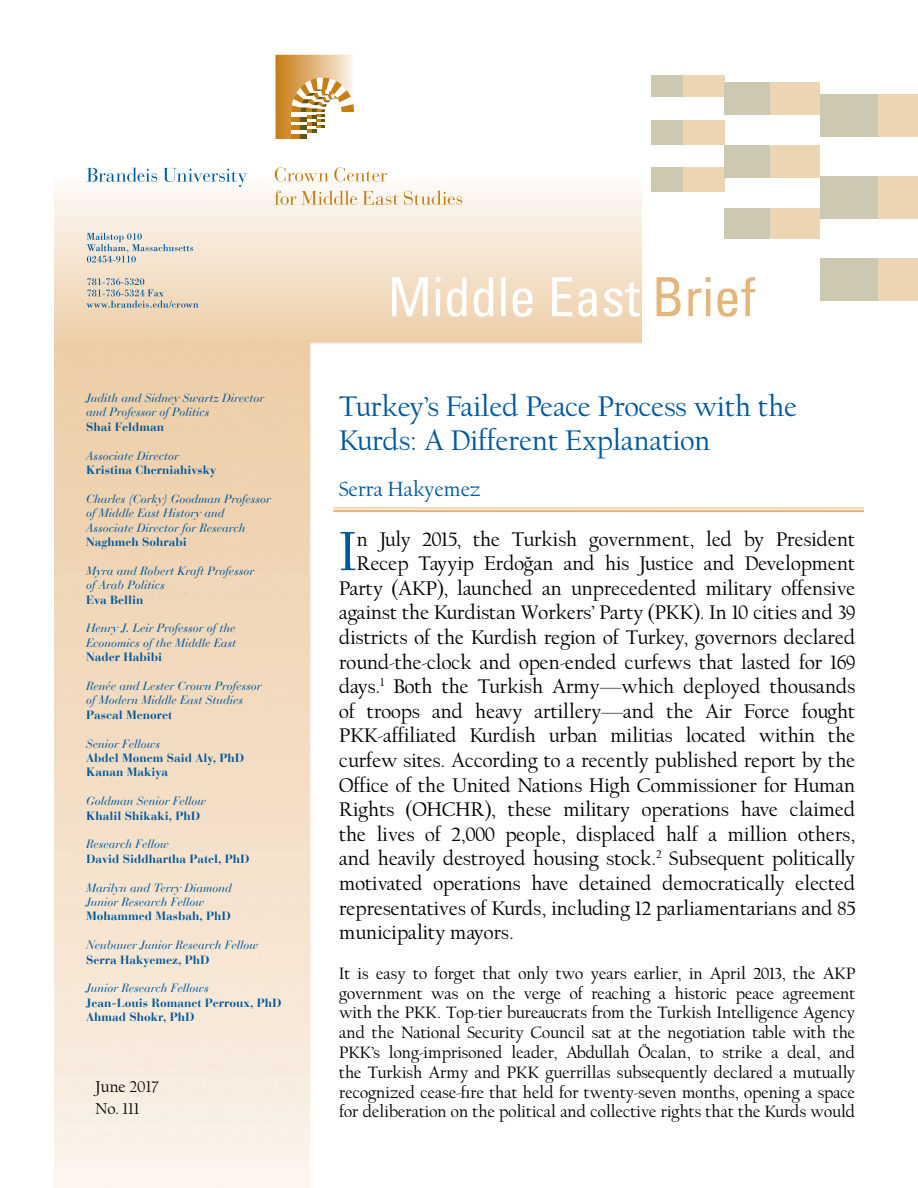
<style>
.page{position:relative;width:918px;height:1188px;background:#fff}
.page>*{position:absolute;margin:0;border:0;box-sizing:border-box;transform-origin:0 0}
.t1{font:60.6px "LTC Californian MEB Text text";color:#00589c}
.t2{font:31.05px/34.5px "LTC Californian MEB Text text";color:#00589c}
.t3{font:22.5px "LTC Californian MEB Text text";color:#00589c}
.t4{font:21.6px "LTC Californian MEB Text text";color:#000}
.t5{font:18px/19.8px "LTC Californian MEB Text text";color:#000;text-align:justify}
.t6{font:16.5px/21.6px "Californian FB";color:#000}
.t7{font:italic 12px/14.4px "Bauer Bodoni";color:#00589c}
.t8{font:700 12px/14.4px "Bauer Bodoni";color:#00589c}
</style>
<div class="page">
<img style="left:55px;top:168px;width:586px;height:1020px">
<svg style="left:652px;top:75px;width:266px;height:227px"></svg>
<svg style="left:275px;top:55px;width:79px;height:84px"></svg>
<div style="left:707px;top:239px;width:120px;height:15px;background:#fff"></div>
<svg style="left:275px;top:167px;width:112px;height:15px"></svg>
<svg style="left:274px;top:190px;width:188px;height:15px"></svg>
<svg style="left:392px;top:277px;width:48px;height:39px"></svg>
<svg style="left:447px;top:277px;width:46px;height:40px"></svg>
<svg style="left:501px;top:277px;width:32px;height:40px"></svg>
<svg style="left:552px;top:277px;width:88px;height:40px"></svg>
<svg style="left:657px;top:277px;width:24px;height:39px"></svg>
<svg style="left:688px;top:277px;width:23px;height:39px"></svg>
<svg style="left:718px;top:277px;width:37px;height:40px"></svg>
<svg style="left:87px;top:167px;width:160px;height:20px"></svg>
<svg style="left:87px;top:233px;width:106px;height:30px;background:#d6d5ce"></svg>
<svg style="left:87px;top:278px;width:111px;height:30px;background:#d3cbbb"></svg>
<hr style="left:333px;top:510px;width:531px;height:2px;background:#e2b67d">
<hr style="left:333px;top:508px;width:531px;height:1px;background:#e2b67d">
<p class="t7" style="left:86px;top:391px;width:180px">Judith and Sidney Swartz Director and Professor of Politics</p>
<h6 class="t8" style="left:86px;top:419px;width:80px">Shai Feldman</h6>
<p class="t7" style="left:86px;top:448px;width:94px">Associate Director</p>
<h6 class="t8" style="left:86px;top:463px;width:132px">Kristina Cherniahivsky</h6>
<p class="t7" style="left:86px;top:492px;width:186px">Charles (Corky) Goodman Professor of Middle East History and<br>Associate Director for Research</p>
<h6 class="t8" style="left:86px;top:535px;width:102px">Naghmeh Sohrabi</h6>
<p class="t7" style="left:86px;top:564px;width:170px">Myra and Robert Kraft Professor of Arab Politics</p>
<h6 class="t8" style="left:86px;top:592px;width:59px">Eva Bellin</h6>
<p class="t7" style="left:86px;top:621px;width:151px">Henry J. Leir Professor of the<br>Economics of the Middle East</p>
<h6 class="t8" style="left:86px;top:650px;width:78px">Nader Habibi</h6>
<p class="t7" style="left:86px;top:679px;width:177px">Renée and Lester Crown Professor of Modern Middle East Studies</p>
<h6 class="t8" style="left:86px;top:707px;width:88px">Pascal Menoret</h6>
<p class="t7" style="left:86px;top:736px;width:76px">Senior Fellows</p>
<p class="t8" style="left:86px;top:751px;width:160px">Abdel Monem Said Aly, PhD<br>Kanan Makiya</p>
<p class="t7" style="left:86px;top:794px;width:122px">Goldman Senior Fellow</p>
<h6 class="t8" style="left:86px;top:808px;width:116px">Khalil Shikaki, PhD</h6>
<p class="t7" style="left:86px;top:837px;width:84px">Research Fellow</p>
<h6 class="t8" style="left:86px;top:851px;width:165px">David Siddhartha Patel, PhD</h6>
<p class="t7" style="left:86px;top:880px;width:147px">Marilyn and Terry Diamond<br>Junior Research Fellow</p>
<h6 class="t8" style="left:86px;top:909px;width:146px">Mohammed Masbah, PhD</h6>
<p class="t7" style="left:86px;top:938px;width:174px">Neubauer Junior Research Fellow</p>
<h6 class="t8" style="left:86px;top:952px;width:125px">Serra Hakyemez, PhD</h6>
<p class="t7" style="left:86px;top:981px;width:124px">Junior Research Fellows</p>
<p class="t8" style="left:86px;top:995px;width:197px">Jean-Louis Romanet Perroux, PhD<br>Ahmad Shokr, PhD</p>
<p class="t6" style="left:95px;top:1076px;width:65px">June 2017<br>No. 111</p>
<h2 class="t2" style="left:339px;top:390px;width:460px">Turkey’s Failed Peace Process with the<br>Kurds: A Different Explanation-</h2>
<h3 class="t3" style="left:339px;top:477px;width:165px">Serra Hakyemez-</h3>
<p class="t1" style="left:339px;top:517px;width:19px">I</p>
<h3 class="t4" style="left:357px;top:527px;width:500px">n July 2015, the Turkish government, led by President</h3>
<h3 class="t4" style="left:357px;top:551px;width:500px">Recep Tayyip Erdoğan and his Justice and Development</h3>
<h3 class="t4" style="left:339px;top:576px;width:518px">Party (AKP), launched an unprecedented military offensive</h3>
<h3 class="t4" style="left:339px;top:601px;width:518px">against the Kurdistan Workers’ Party (PKK). In 10 cities and 39</h3>
<h3 class="t4" style="left:339px;top:625px;width:518px">districts of the Kurdish region of Turkey, governors declared</h3>
<h3 class="t4" style="left:339px;top:650px;width:518px">round-the-clock and open-ended curfews that lasted for 169</h3>
<h3 class="t4" style="left:339px;top:674px;width:518px">days.<sup>1-</sup>Both the Turkish Army—which deployed thousands</h3>
<h3 class="t4" style="left:339px;top:699px;width:518px">of troops and heavy artillery—and the Air Force fought</h3>
<h3 class="t4" style="left:339px;top:724px;width:518px">PKK-affiliated Kurdish urban militias located within the</h3>
<h3 class="t4" style="left:339px;top:748px;width:518px">curfew sites. According to a recently published report by the</h3>
<h3 class="t4" style="left:339px;top:773px;width:518px">Office of the United Nations High Commissioner for Human</h3>
<h3 class="t4" style="left:339px;top:797px;width:518px">Rights (OHCHR), these military operations have claimed</h3>
<h3 class="t4" style="left:339px;top:822px;width:518px">the lives of 2,000 people, displaced half a million others,</h3>
<h3 class="t4" style="left:339px;top:847px;width:518px">and heavily destroyed housing stock.<sup>2-</sup>Subsequent politically</h3>
<h3 class="t4" style="left:339px;top:871px;width:518px">motivated operations have detained democratically elected</h3>
<h3 class="t4" style="left:339px;top:896px;width:518px">representatives of Kurds, including 12 parliamentarians and 85</h3>
<h3 class="t4" style="left:339px;top:920px;width:176px">municipality mayors.</h3>
<p class="t5" style="left:339px;top:964px;width:518px">It is easy to forget that only two years earlier, in April 2013, the AKP government was on the verge of reaching a historic peace agreement with the PKK. Top-tier bureaucrats from the Turkish Intelligence Agency and the National Security Council sat at the negotiation table with the PKK’s long-imprisoned leader, Abdullah Öcalan, to strike a deal, and the Turkish Army and PKK guerrillas subsequently declared a mutually recognized cease-fıre that held for twenty-seven months, opening a space for deliberation on the political and collective rights that the Kurds would</p>
</div>
